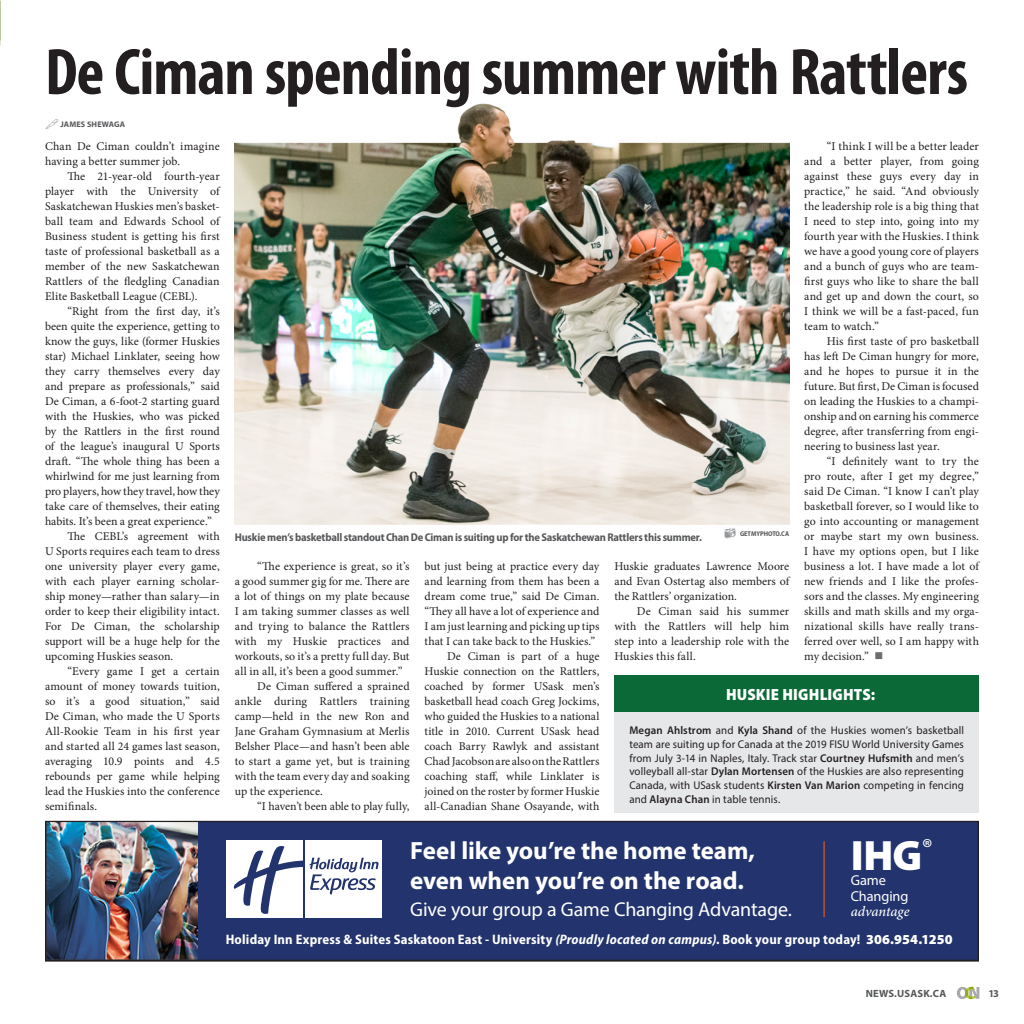
<style>
.page{position:relative;width:1024px;height:1024px;background:#fff}
.page>*{position:absolute;margin:0;border:0;box-sizing:border-box;transform-origin:0 0}
.heading_3{font:700 condensed 66.25px "Myriad Pro";letter-spacing:-.015em;color:#231f20}
.t1{font:900 42.62px "Myriad Pro";color:#fff}
.t2{font:700 25px/30px "Myriad Pro";letter-spacing:-.005em;color:#fff}
.t3{font:20px "Myriad Pro";letter-spacing:-.01em;color:#fff}
.Copy{font:900 semi-condensed 16.25px "Myriad Pro";letter-spacing:.01em;color:#fff}
.t4{font:14.38px/15.1px "Myriad Pro";letter-spacing:-.01em;color:#fff}
.t5{font:700 semi-condensed 13.75px "Myriad Pro";letter-spacing:.015em;color:#fff}
.Copy-2{font:11.88px/15px "Minion Pro";letter-spacing:.005em;color:#231f20;text-align:justify}
.Copy-3{font:11.25px/13.8px "Myriad Pro";letter-spacing:.01em;color:#231f20;text-align:justify}
.photo_caption{font:700 semi-condensed 11.25px "Myriad Pro";letter-spacing:-.02em;color:#57585a}
.t6{font:700 10.5px "Myriad Pro";letter-spacing:.02em;color:#57585a}
.t7{font:700 8.12px "Myriad Pro";letter-spacing:.02em;color:#57585a}
.t8{font:700 semi-condensed 6.88px "Myriad Pro";letter-spacing:-.005em;color:#57585a}
.s1{color:#6c6d70}
.s2{font-weight:600}
.s3{font-family:"Minion Pro";font-weight:500;font-style:italic}
.s4{font-style:italic}
.s5{font-weight:900;font-stretch:normal}
</style>
<div class="page">
<svg style="left:957px;top:987px;width:22px;height:12px"></svg>
<div style="left:614px;top:695px;width:365px;height:118px;background:#e6e7e9"></div>
<svg style="left:47px;top:823px;width:930px;height:136px;background:#2d3c6f"></svg>
<div style="left:226px;top:840px;width:77px;height:77px;background:#fff"></div>
<div style="left:305px;top:840px;width:77px;height:77px;background:#fff"></div>
<svg style="left:233px;top:845px;width:146px;height:69px"></svg>
<div style="left:45px;top:821px;width:934px;height:140px;border:1px solid #231f20"></div>
<img style="left:235px;top:103px;width:554px;height:421px">
<div style="left:614px;top:675px;width:365px;height:37px;background:#0b6938"></div>
<p class="heading_3" style="left:45px;top:31px;width:924px">De Ciman spending summer with Rattlers</p>
<p class="t7" style="left:60px;top:119px;width:66px">JAMES SHEWAGA</p>
<p class="Copy-2" style="left:45px;top:139px;width:176px">Chan De Ciman couldn’t imagine having a better summer job.</p>
<p class="Copy-2" style="left:45px;top:169px;width:176px;text-indent:23px">The 21-year-old fourth-year player with the University of Saskatchewan Huskies men’s basket&shy;ball team and Edwards School of Business student is getting his first taste of professional basketball as a member of the new Saskatchewan Rattlers of the fledgling Canadian Elite Basketball League (CEBL).</p>
<p class="Copy-2" style="left:45px;top:304px;width:176px;text-indent:23px">“Right from the first day, it’s been quite the experience, getting to know the guys, like (former Huskies star) Michael Linklater, seeing how they carry themselves every day and prepare as professionals,” said De Ciman, a 6-foot-2 starting guard with the Huskies, who was picked by the Rattlers in the first round of the league’s inaugural U Sports draft. “The whole thing has been a whirlwind for me just learning from pro players, how they travel, how they take care of themselves, their eating habits. It’s been a great experience.”</p>
<p class="Copy-2" style="left:45px;top:529px;width:176px;text-indent:23px">The CEBL’s agreement with U Sports requires each team to dress one university player every game, with each player earning scholar&shy;ship money—rather than salary—in order to keep their eligibility intact.<br>For De Ciman, the scholarship support will be a huge help for the upcoming Huskies season.</p>
<p class="Copy-2" style="left:45px;top:664px;width:176px;text-indent:23px">“Every game I get a certain amount of money towards tuition, so it’s a good situation,” said De Ciman, who made the U Sports All-Rookie Team in his first year and started all 24 games last season, averaging 10.9 points and 4.5 rebounds per game while helping lead the Huskies into the conference semifinals.</p>
<p class="Copy-2" style="left:804px;top:139px;width:176px;text-indent:23px">“I think I will be a better leader and a better player, from going against these guys every day in practice,” he said. “And obviously the leadership role is a big thing that I need to step into, going into my fourth year with the Huskies. I think we have a good young core of players and a bunch of guys who are team&shy;first guys who like to share the ball and get up and down the court, so I think we will be a fast-paced, fun team to watch.”</p>
<p class="Copy-2" style="left:804px;top:334px;width:176px;text-indent:23px">His first taste of pro basketball has left De Ciman hungry for more, and he hopes to pursue it in the future. But first, De Ciman is focused on leading the Huskies to a champi&shy;onship and on earning his commerce degree, after transferring from engi&shy;neering to business last year.</p>
<p class="Copy-2" style="left:804px;top:454px;width:176px;text-indent:23px">“I definitely want to try the pro route, after I get my degree,” said De Ciman. “I know I can’t play basketball forever, so I would like to go into accounting or management or maybe start my own business.<br>I have my options open, but I like business a lot. I have made a lot of new friends and I like the profes&shy;sors and the classes. My engineering skills and math skills and my orga&shy;nizational skills have really trans&shy;ferred over well, so I am happy with my decision.” <span class="s1">■</span></p>
<p class="Copy" style="left:726px;top:685px;width:151px">HUSKIE HIGHLIGHTS:</p>
<p class="photo_caption" style="left:235px;top:530px;width:469px">Huskie men’s basketball standout Chan De Ciman is suiting up for the Saskatchewan Rattlers this summer.</p>
<p class="t8" style="left:740px;top:529px;width:51px">GETMYPHOTO.CA</p>
<p class="Copy-2" style="left:235px;top:559px;width:176px;text-indent:23px">“The experience is great, so it’s a good summer gig for me. There are a lot of things on my plate because I am taking summer classes as well and trying to balance the Rattlers with my Huskie practices and workouts, so it’s a pretty full day. But all in all, it’s been a good summer.”</p>
<p class="Copy-2" style="left:235px;top:679px;width:176px;text-indent:23px">De Ciman suffered a sprained ankle during Rattlers training camp—held in the new Ron and Jane Graham Gymnasium at Merlis Belsher Place—and hasn’t been able to start a game yet, but is training with the team every day and soaking up the experience.</p>
<p class="Copy-2" style="left:257px;top:799px;width:154px">“I haven’t been able to play fully,</p>
<p class="Copy-2" style="left:425px;top:559px;width:176px">but just being at practice every day and learning from them has been a dream come true,” said De Ciman. “They all have a lot of experience and I am just learning and picking up tips that I can take back to the Huskies.”</p>
<p class="Copy-2" style="left:425px;top:649px;width:176px;text-indent:23px">De Ciman is part of a huge Huskie connection on the Rattlers, coached by former USask men’s basketball head coach Greg Jockims, who guided the Huskies to a national title in 2010. Current USask head coach Barry Rawlyk and assistant Chad Jacobson are also on the Rattlers coaching staff, while Linklater is joined on the roster by former Huskie all-Canadian Shane Osayande, with</p>
<p class="Copy-2" style="left:614px;top:559px;width:176px">Huskie graduates Lawrence Moore and Evan Ostertag also members of the Rattlers’ organization.</p>
<p class="Copy-2" style="left:614px;top:604px;width:176px;text-indent:23px">De Ciman said his summer with the Rattlers will help him step into a leadership role with the Huskies this fall.</p>
<p class="Copy-3" style="left:629px;top:723px;width:336px"><span class="s2">Megan Ahlstrom</span> and <span class="s2">Kyla Shand</span> of the Huskies women’s basketball team are suiting up for Canada at the 2019 FISU World University Games from July 3-14 in Naples, Italy. Track star <span class="s2">Courtney Hufsmith</span> and men’s volleyball all-star <span class="s2">Dylan Mortensen</span> of the Huskies are also representing Canada, with USask students <span class="s2">Kirsten Van Marion</span> competing in fencing and <span class="s2">Alayna Chan</span> in table tennis.</p>
<p class="t1" style="left:851px;top:827px;width:83px">IHG<sup>®</sup></p>
<p class="t4" style="left:851px;top:873px;width:60px">Game<br>Changing <span class="s3">advantage</span></p>
<p class="t2" style="left:410px;top:834px;width:346px">Feel like you’re the home team, even when you’re on the road.</p>
<p class="t3" style="left:410px;top:897px;width:383px">Give your group a Game Changing Advantage.</p>
<p class="t5" style="left:226px;top:931px;width:728px">Holiday Inn Express &amp; Suites Saskatoon East - University <span class="s4">(Proudly located on campus)</span>. Book your group today! <span class="s5">306.954.1250</span></p>
<p class="t6" style="left:866px;top:986px;width:82px">NEWS.USASK.CA</p>
<p class="t6" style="left:988px;top:986px;width:12px">13</p>
</div>
